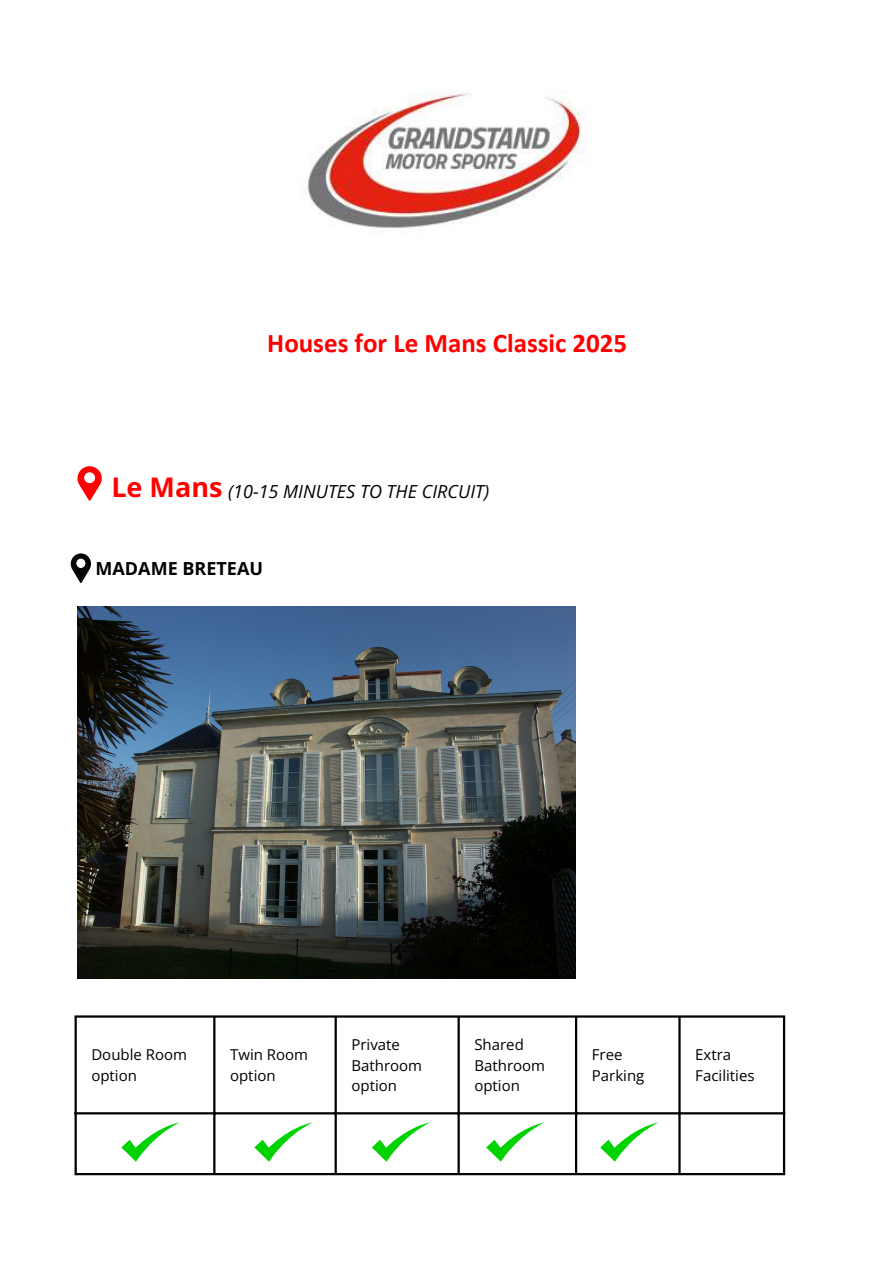
<style>
.page{position:relative;width:894px;height:1264px;background:#fff}
.page>*{position:absolute;margin:0;border:0;box-sizing:border-box;transform-origin:0 0}
.t1{font:700 27px "Calibri";color:#f00}
.t2{font:700 27px "Open Sans";color:#f00}
.t3{font:italic 18px "Open Sans";color:#000}
.t4{font:700 18px "Open Sans";color:#000}
.t5{font:15px/20.2px "Open Sans";color:#000}
</style>
<div class="page">
<svg style="left:77px;top:466px;width:25px;height:35px"></svg>
<hr style="left:74px;top:1017px;width:3px;height:155px;background:#000">
<hr style="left:213px;top:1017px;width:2px;height:155px;background:#000">
<hr style="left:334px;top:1017px;width:3px;height:155px;background:#000">
<hr style="left:457px;top:1017px;width:2px;height:155px;background:#000">
<hr style="left:575px;top:1017px;width:2px;height:155px;background:#000">
<hr style="left:678px;top:1017px;width:2px;height:155px;background:#000">
<hr style="left:782px;top:1017px;width:3px;height:155px;background:#000">
<hr style="left:74px;top:1015px;width:711px;height:2px;background:#000">
<hr style="left:74px;top:1112px;width:711px;height:2px;background:#000">
<hr style="left:74px;top:1172px;width:711px;height:3px;background:#000">
<img style="left:77px;top:606px;width:498px;height:373px">
<img style="left:307px;top:90px;width:282px;height:138px">
<svg style="left:121px;top:1122px;width:59px;height:39px"></svg>
<svg style="left:254px;top:1122px;width:59px;height:39px"></svg>
<svg style="left:372px;top:1122px;width:58px;height:39px"></svg>
<svg style="left:486px;top:1122px;width:58px;height:39px"></svg>
<svg style="left:600px;top:1122px;width:58px;height:39px"></svg>
<svg style="left:71px;top:553px;width:20px;height:30px"></svg>
<p class="t1" style="left:267px;top:332px;width:361px">Houses for Le Mans Classic 2025</p>
<p class="t2" style="left:111px;top:468px;width:113px">Le Mans</p>
<p class="t3" style="left:228px;top:478px;width:262px">(10-15 MINUTES TO THE CIRCUIT)</p>
<p class="t4" style="left:95px;top:555px;width:169px">MADAME BRETEAU</p>
<p class="t5" style="left:91px;top:1044px;width:97px">Double Room option</p>
<h1 class="t5" style="left:230px;top:1044px;width:79px">Twin Room option</h1>
<p class="t5" style="left:351px;top:1034px;width:50px">Private</p>
<h1 class="t5" style="left:351px;top:1054px;width:72px">Bathroom</h1>
<p class="t5" style="left:351px;top:1074px;width:47px">option</p>
<p class="t5" style="left:474px;top:1034px;width:51px">Shared</p>
<h2 class="t5" style="left:474px;top:1054px;width:72px">Bathroom option</h2>
<p class="t5" style="left:591px;top:1044px;width:54px">Free<br>Parking</p>
<p class="t5" style="left:695px;top:1044px;width:37px">Extra</p>
<p class="t5" style="left:695px;top:1064px;width:61px">Facilities</p>
</div>
